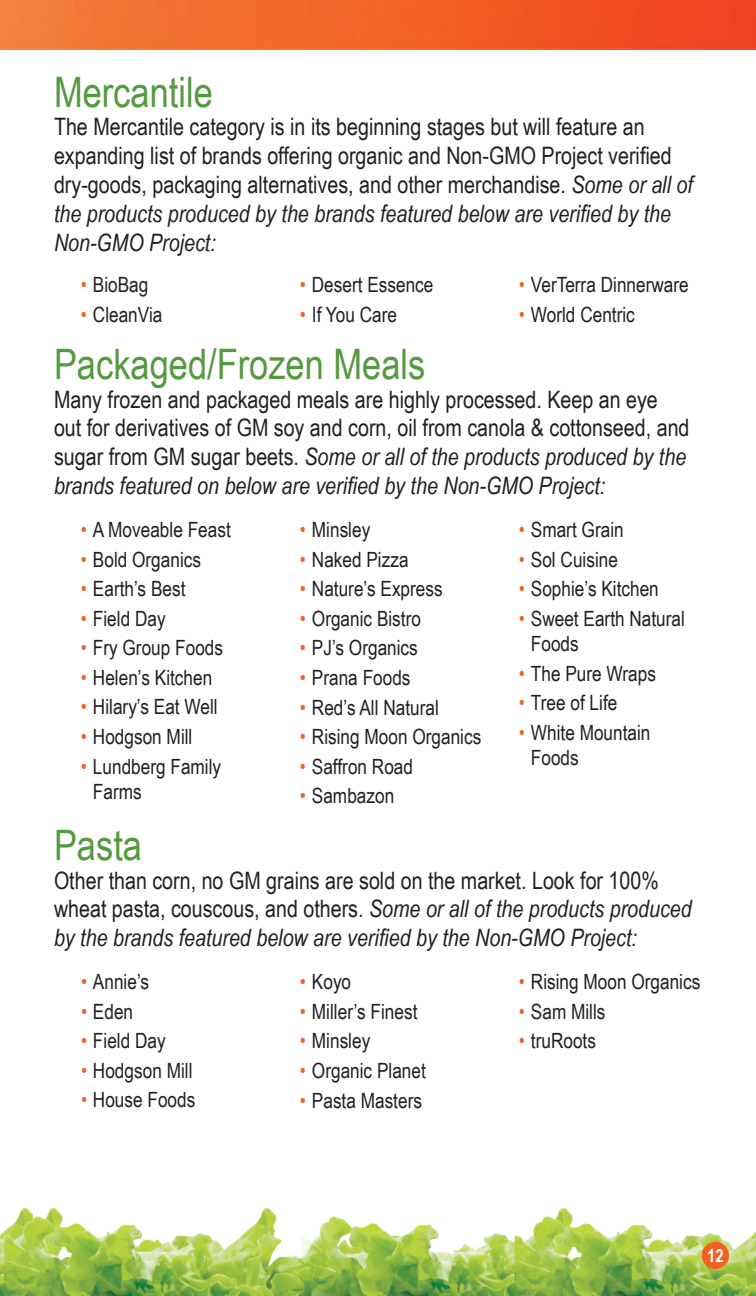
<style>
.page{position:relative;width:756px;height:1296px;background:#fff}
.page>*{position:absolute;margin:0;border:0;box-sizing:border-box;transform-origin:0 0}
.t1{font:42px "Arial Narrow";color:#559940}
.t2{font:24px/28.8px "Arial Narrow";color:#231f20}
.t3{font:italic 24px/28.8px "Arial Narrow";color:#231f20}
.t4{font:21px/25.2px "Arial Narrow";color:#231f20}
.t5{font:700 18px "Arial Narrow";color:#fff}
.s1{font-style:italic}
.s2{color:#f26024}
.s3{font-style:normal}
</style>
<div class="page">
<img style="left:0;top:1207px;width:756px;height:89px">
<img style="left:0;top:0;width:756px;height:49px">
<div style="left:702px;top:1242px;width:27px;height:27px;background:#f26024;border-radius:50%"></div>
<h1 class="t1" style="left:54px;top:61px;width:160px">Mercantile</h1>
<p class="t2" style="left:54px;top:112px;width:640px">The Mercantile category is in its beginning stages but will feature an expanding list of brands offering organic and Non-GMO Project verified dry-goods, packaging alternatives, and other merchandise. <span class="s1">Some or all of the products produced by the brands featured below are verified by the Non-GMO Project:</span></p>
<p class="t4" style="left:81px;top:272px;width:69px"><span class="s2">•</span> BioBag</p>
<p class="t4" style="left:81px;top:301px;width:83px"><span class="s2">•</span> CleanVia</p>
<p class="t4" style="left:300px;top:272px;width:135px"><span class="s2">•</span> Desert Essence</p>
<p class="t4" style="left:300px;top:301px;width:99px"><span class="s2">•</span> If You Care</p>
<p class="t4" style="left:519px;top:272px;width:171px"><span class="s2">•</span> VerTerra Dinnerware</p>
<p class="t4" style="left:519px;top:301px;width:117px"><span class="s2">•</span> World Centric</p>
<h1 class="t1" style="left:54px;top:333px;width:373px">Packaged/Frozen Meals</h1>
<p class="t2" style="left:54px;top:384px;width:637px">Many frozen and packaged meals are highly processed. Keep an eye out for derivatives of GM soy and corn, oil from canola &amp; cottonseed, and sugar from GM sugar beets. <span class="s1">Some or all of the products produced by the brands featured on below are verified by the Non-GMO Project:</span></p>
<p class="t4" style="left:81px;top:517px;width:151px"><span class="s2">•</span> A Moveable Feast</p>
<p class="t4" style="left:81px;top:546px;width:122px"><span class="s2">•</span> Bold Organics</p>
<p class="t4" style="left:81px;top:576px;width:106px"><span class="s2">•</span> Earth’s Best</p>
<p class="t4" style="left:81px;top:605px;width:86px"><span class="s2">•</span> Field Day</p>
<p class="t4" style="left:81px;top:635px;width:144px"><span class="s2">•</span> Fry Group Foods</p>
<p class="t4" style="left:81px;top:664px;width:133px"><span class="s2">•</span> Helen’s Kitchen</p>
<p class="t4" style="left:81px;top:694px;width:138px"><span class="s2">•</span> Hilary’s Eat Well</p>
<p class="t4" style="left:81px;top:723px;width:113px"><span class="s2">•</span> Hodgson Mill</p>
<p class="t4" style="left:93px;top:753px;width:130px;text-indent:-12px"><span class="s2">•</span> Lundberg Family<br>Farms</p>
<p class="t4" style="left:300px;top:517px;width:72px"><span class="s2">•</span> Minsley</p>
<p class="t4" style="left:300px;top:546px;width:110px"><span class="s2">•</span> Naked Pizza</p>
<p class="t4" style="left:300px;top:576px;width:144px"><span class="s2">•</span> Nature’s Express</p>
<p class="t4" style="left:300px;top:605px;width:123px"><span class="s2">•</span> Organic Bistro</p>
<p class="t4" style="left:300px;top:635px;width:119px"><span class="s2">•</span> PJ’s Organics</p>
<p class="t4" style="left:300px;top:664px;width:112px"><span class="s2">•</span> Prana Foods</p>
<p class="t4" style="left:300px;top:694px;width:140px"><span class="s2">•</span> Red’s All Natural</p>
<p class="t4" style="left:300px;top:723px;width:183px"><span class="s2">•</span> Rising Moon Organics</p>
<p class="t4" style="left:300px;top:753px;width:115px"><span class="s2">•</span> Saffron Road</p>
<p class="t4" style="left:300px;top:782px;width:96px"><span class="s2">•</span> Sambazon</p>
<p class="t4" style="left:519px;top:517px;width:106px"><span class="s2">•</span> Smart Grain</p>
<p class="t4" style="left:519px;top:546px;width:101px"><span class="s2">•</span> Sol Cuisine</p>
<p class="t4" style="left:519px;top:576px;width:141px"><span class="s2">•</span> Sophie’s Kitchen</p>
<p class="t4" style="left:531px;top:605px;width:156px;text-indent:-12px"><span class="s2">•</span> Sweet Earth Natural<br>Foods</p>
<p class="t4" style="left:519px;top:660px;width:139px"><span class="s2">•</span> The Pure Wraps</p>
<p class="t4" style="left:519px;top:689px;width:100px"><span class="s2">•</span> Tree of Life</p>
<p class="t4" style="left:531px;top:719px;width:121px;text-indent:-12px"><span class="s2">•</span> White Mountain<br>Foods</p>
<h1 class="t1" style="left:54px;top:814px;width:90px">Pasta</h1>
<p class="t3" style="left:54px;top:865px;width:639px"><span class="s3">Other than corn, no GM grains are sold on the market. Look for 100% wheat pasta, couscous, and others.</span> Some or all of the products produced by the brands featured below are verified by the Non-GMO Project:</p>
<p class="t4" style="left:81px;top:969px;width:70px"><span class="s2">•</span> Annie’s</p>
<p class="t4" style="left:81px;top:998px;width:54px"><span class="s2">•</span> Eden</p>
<p class="t4" style="left:81px;top:1028px;width:86px"><span class="s2">•</span> Field Day</p>
<p class="t4" style="left:81px;top:1057px;width:113px"><span class="s2">•</span> Hodgson Mill</p>
<p class="t4" style="left:81px;top:1087px;width:116px"><span class="s2">•</span> House Foods</p>
<p class="t4" style="left:300px;top:969px;width:53px"><span class="s2">•</span> Koyo</p>
<p class="t4" style="left:300px;top:998px;width:119px"><span class="s2">•</span> Miller’s Finest</p>
<p class="t4" style="left:300px;top:1028px;width:72px"><span class="s2">•</span> Minsley</p>
<p class="t4" style="left:300px;top:1057px;width:127px"><span class="s2">•</span> Organic Planet</p>
<p class="t4" style="left:300px;top:1087px;width:124px"><span class="s2">•</span> Pasta Masters</p>
<p class="t4" style="left:519px;top:969px;width:183px"><span class="s2">•</span> Rising Moon Organics</p>
<p class="t4" style="left:519px;top:998px;width:88px"><span class="s2">•</span> Sam Mills</p>
<p class="t4" style="left:519px;top:1028px;width:79px"><span class="s2">•</span> truRoots</p>
<p class="t5" style="left:707px;top:1242px;width:18px">12</p>
</div>
